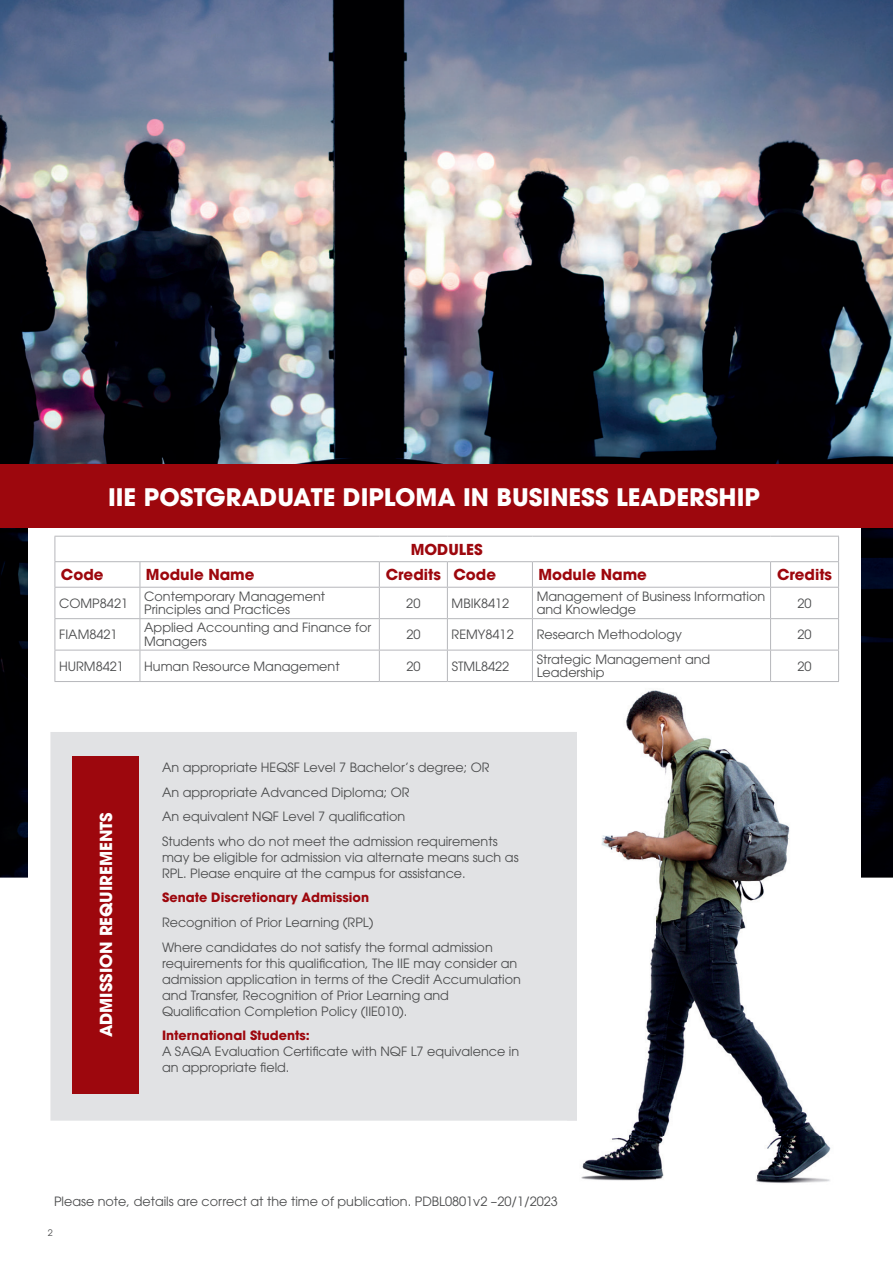
<style>
.page{position:relative;width:893px;height:1263px;background:#fff}
.page>*{position:absolute;margin:0;border:0;box-sizing:border-box;transform-origin:0 0}
.t1{font:700 24px "ITC Avant Garde Pro";color:#fff}
.t2{font:700 16.5px "ITC Avant Garde Pro";color:#fff}
.t3{font:700 15px "ITC Avant Garde Pro";color:#9d070d}
.t4{font:12.75px/16px "ITC Avant Garde Pro";color:#4b4c4d}
.t5{font:700 12.75px "ITC Avant Garde Pro";color:#9d070d}
.t6{font:9px "ITC Avant Garde Pro";color:#4b4c4d}
</style>
<div class="page">
<img style="left:0;top:0;width:893px;height:878px">
<div style="left:28px;top:526px;width:833px;height:703px;background:#fff"></div>
<div style="left:50px;top:732px;width:517px;height:389px;background:#e1e2e4"></div>
<div style="left:73px;top:756px;width:66px;height:338px;background:#9d070d"></div>
<img style="left:581px;top:690px;width:250px;height:493px">
<div style="left:0;top:464px;width:893px;height:64px;background:#9d070d"></div>
<svg style="left:55px;top:536px;width:784px;height:51px"></svg>
<hr style="left:55px;top:587px;width:85px;height:1px;background:#b6b7bb">
<hr style="left:55px;top:588px;width:1px;height:30px;background:#b6b7bb">
<hr style="left:140px;top:587px;width:239px;height:1px;background:#b6b7bb">
<hr style="left:140px;top:588px;width:1px;height:30px;background:#b6b7bb">
<hr style="left:379px;top:587px;width:68px;height:1px;background:#b6b7bb">
<hr style="left:379px;top:588px;width:1px;height:30px;background:#b6b7bb">
<hr style="left:447px;top:587px;width:85px;height:1px;background:#b6b7bb">
<hr style="left:447px;top:588px;width:1px;height:30px;background:#b6b7bb">
<hr style="left:532px;top:587px;width:239px;height:1px;background:#b6b7bb">
<hr style="left:532px;top:588px;width:1px;height:30px;background:#b6b7bb">
<hr style="left:771px;top:587px;width:68px;height:1px;background:#b6b7bb">
<hr style="left:770px;top:588px;width:1px;height:30px;background:#b6b7bb">
<hr style="left:838px;top:588px;width:1px;height:30px;background:#b6b7bb">
<hr style="left:55px;top:618px;width:85px;height:1px;background:#b6b7bb">
<hr style="left:55px;top:619px;width:1px;height:31px;background:#b6b7bb">
<hr style="left:140px;top:618px;width:239px;height:1px;background:#b6b7bb">
<hr style="left:140px;top:619px;width:1px;height:31px;background:#b6b7bb">
<hr style="left:379px;top:618px;width:68px;height:1px;background:#b6b7bb">
<hr style="left:379px;top:619px;width:1px;height:31px;background:#b6b7bb">
<hr style="left:447px;top:618px;width:85px;height:1px;background:#b6b7bb">
<hr style="left:447px;top:619px;width:1px;height:31px;background:#b6b7bb">
<hr style="left:532px;top:618px;width:239px;height:1px;background:#b6b7bb">
<hr style="left:532px;top:619px;width:1px;height:31px;background:#b6b7bb">
<hr style="left:771px;top:618px;width:68px;height:1px;background:#b6b7bb">
<hr style="left:770px;top:619px;width:1px;height:31px;background:#b6b7bb">
<hr style="left:838px;top:619px;width:1px;height:31px;background:#b6b7bb">
<hr style="left:55px;top:650px;width:85px;height:1px;background:#b6b7bb">
<hr style="left:55px;top:650px;width:1px;height:31px;background:#b6b7bb">
<hr style="left:140px;top:650px;width:239px;height:1px;background:#b6b7bb">
<hr style="left:140px;top:650px;width:1px;height:31px;background:#b6b7bb">
<hr style="left:379px;top:650px;width:68px;height:1px;background:#b6b7bb">
<hr style="left:379px;top:650px;width:1px;height:31px;background:#b6b7bb">
<hr style="left:447px;top:650px;width:85px;height:1px;background:#b6b7bb">
<hr style="left:447px;top:650px;width:1px;height:31px;background:#b6b7bb">
<hr style="left:532px;top:650px;width:239px;height:1px;background:#b6b7bb">
<hr style="left:532px;top:650px;width:1px;height:31px;background:#b6b7bb">
<hr style="left:771px;top:650px;width:68px;height:1px;background:#b6b7bb">
<hr style="left:770px;top:650px;width:1px;height:31px;background:#b6b7bb">
<hr style="left:838px;top:650px;width:1px;height:31px;background:#b6b7bb">
<hr style="left:55px;top:681px;width:85px;height:1px;background:#b6b7bb">
<hr style="left:140px;top:681px;width:239px;height:1px;background:#b6b7bb">
<hr style="left:379px;top:681px;width:68px;height:1px;background:#b6b7bb">
<hr style="left:447px;top:681px;width:85px;height:1px;background:#b6b7bb">
<hr style="left:532px;top:681px;width:239px;height:1px;background:#b6b7bb">
<hr style="left:771px;top:681px;width:68px;height:1px;background:#b6b7bb">
<h1 class="t1" style="left:108px;top:482px;width:653px">IIE POSTGRADUATE DIPLOMA IN BUSINESS LEADERSHIP</h1>
<p class="t3" style="left:411px;top:539px;width:73px">MODULES</p>
<p class="t3" style="left:61px;top:564px;width:44px">Code</p>
<p class="t3" style="left:146px;top:564px;width:110px">Module Name</p>
<p class="t3" style="left:386px;top:564px;width:112px">Credits Code</p>
<p class="t3" style="left:538px;top:564px;width:110px">Module Name</p>
<p class="t3" style="left:777px;top:564px;width:57px">Credits</p>
<p class="t4" style="left:59px;top:595px;width:70px">COMP8421</p>
<p class="t4" style="left:144px;top:589px;width:182px;line-height:13.5px">Contemporary Management<br>Principles and Practices</p>
<p class="t4" style="left:406px;top:595px;width:16px">20</p>
<p class="t4" style="left:452px;top:595px;width:59px">MBIK8412</p>
<p class="t4" style="left:537px;top:589px;width:230px;line-height:13.5px">Management of Business Information and Knowledge</p>
<p class="t4" style="left:797px;top:595px;width:16px">20</p>
<p class="t4" style="left:59px;top:626px;width:60px">FIAM8421</p>
<p class="t4" style="left:144px;top:621px;width:229px;line-height:13.5px">Applied Accounting and Finance for<br>Managers</p>
<p class="t4" style="left:406px;top:626px;width:16px">20</p>
<p class="t4" style="left:452px;top:626px;width:64px">REMY8412</p>
<p class="t4" style="left:537px;top:626px;width:147px">Research Methodology</p>
<p class="t4" style="left:797px;top:626px;width:16px">20</p>
<p class="t4" style="left:59px;top:658px;width:66px">HURM8421</p>
<p class="t4" style="left:144px;top:658px;width:197px">Human Resource Management</p>
<p class="t4" style="left:406px;top:658px;width:16px">20</p>
<p class="t4" style="left:452px;top:658px;width:59px">STML8422</p>
<p class="t4" style="left:537px;top:652px;width:175px;line-height:13.5px">Strategic Management and<br>Leadership</p>
<p class="t4" style="left:797px;top:658px;width:16px">20</p>
<p class="t2" style="left:95px;top:1037px;width:227px;rotate:-90deg">ADMISSION REQUIREMENTS</p>
<p class="t4" style="left:162px;top:755px;width:337px;line-height:24.6px">An appropriate HEQSF Level 7 Bachelor’s degree; OR An appropriate Advanced Diploma; OR<br>An equivalent NQF Level 7 qualification<br>Students who do not meet the admission requirements</p>
<p class="t4" style="left:162px;top:849px;width:358px">may be eligible for admission via alternate means such as<br>RPL. Please enquire at the campus for assistance.</p>
<p class="t5" style="left:162px;top:889px;width:209px">Senate Discretionary Admission</p>
<p class="t4" style="left:162px;top:910px;width:332px;line-height:24.6px">Recognition of Prior Learning (RPL)<br>Where candidates do not satisfy the formal admission</p>
<p class="t4" style="left:162px;top:955px;width:360px">requirements for this qualification, The IIE may consider an admission application in terms of the Credit Accumulation and Transfer, Recognition of Prior Learning and Qualification Completion Policy (IIE010).</p>
<p class="t5" style="left:162px;top:1027px;width:149px">International Students:</p>
<p class="t4" style="left:162px;top:1043px;width:359px">A SAQA Evaluation Certificate with NQF L7 equivalence in an appropriate field.</p>
<p class="t4" style="left:54px;top:1193px;width:505px">Please note, details are correct at the time of publication. PDBL0801v2 –20/1/2023</p>
<p class="t6" style="left:48px;top:1227px;width:6px">2</p>
</div>
